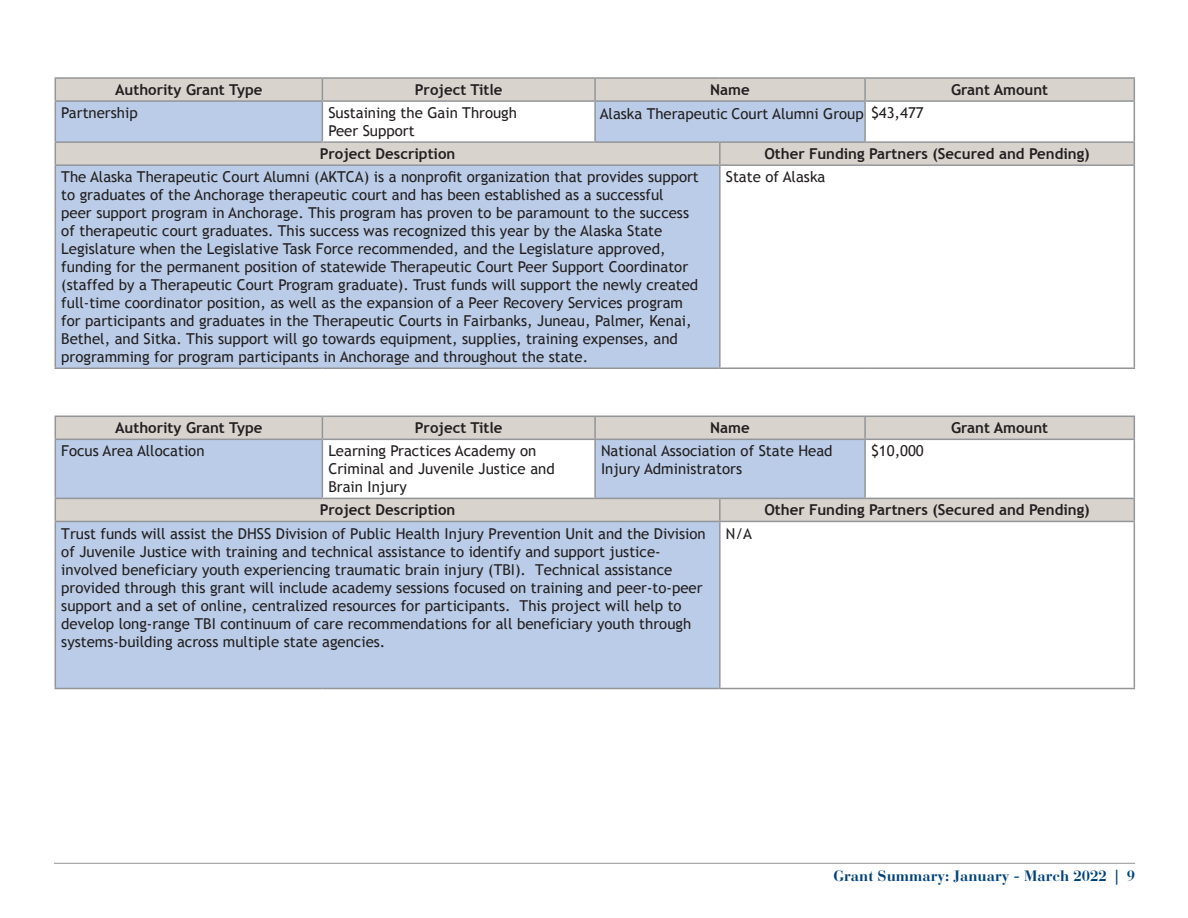
<style>
.page{position:relative;width:1188px;height:918px;background:#fff}
.page>*{position:absolute;margin:0;border:0;box-sizing:border-box;transform-origin:0 0}
.MHT_chart_style_-_bo{font:15px/18px "Trebuchet MS";color:#231f20}
.MHT_chart_style_-_he{font:700 15px "Trebuchet MS";color:#231f20}
.t1{font:700 15px "Bauer Bodoni";color:#01427c}
</style>
<div class="page">
<hr style="left:54px;top:863px;width:1081px;height:1px;background:#939598">
<svg style="left:56px;top:417px;width:1078px;height:104px;fill:#d9d3ce"></svg>
<svg style="left:56px;top:440px;width:809px;height:248px;background:#bdcce3"></svg>
<div style="left:322px;top:439px;width:273px;height:59px;background:#fff"></div>
<div style="left:720px;top:521px;width:414px;height:168px;background:#fff"></div>
<hr style="left:594px;top:417px;width:2px;height:22px;background:#939598">
<hr style="left:594px;top:440px;width:2px;height:58px;background:#939598">
<hr style="left:864px;top:417px;width:2px;height:22px;background:#939598">
<hr style="left:864px;top:440px;width:2px;height:58px;background:#939598">
<hr style="left:719px;top:499px;width:2px;height:22px;background:#939598">
<hr style="left:719px;top:522px;width:2px;height:166px;background:#939598">
<svg style="left:1134px;top:417px;width:1px;height:22px"></svg>
<hr style="left:1134px;top:440px;width:1px;height:58px;background:#939598">
<svg style="left:1134px;top:499px;width:1px;height:22px"></svg>
<hr style="left:1134px;top:522px;width:1px;height:166px;background:#939598">
<hr style="left:55px;top:416px;width:267px;height:1px;background:#939598">
<svg style="left:55px;top:417px;width:1px;height:22px"></svg>
<hr style="left:322px;top:416px;width:273px;height:1px;background:#939598">
<svg style="left:322px;top:417px;width:1px;height:22px"></svg>
<hr style="left:595px;top:416px;width:125px;height:1px;background:#939598">
<hr style="left:720px;top:416px;width:145px;height:1px;background:#939598">
<hr style="left:865px;top:416px;width:270px;height:1px;background:#939598">
<hr style="left:55px;top:439px;width:267px;height:1px;background:#939598">
<hr style="left:55px;top:440px;width:1px;height:58px;background:#939598">
<hr style="left:322px;top:439px;width:273px;height:1px;background:#939598">
<hr style="left:322px;top:440px;width:1px;height:58px;background:#939598">
<hr style="left:595px;top:439px;width:125px;height:1px;background:#939598">
<hr style="left:720px;top:439px;width:145px;height:1px;background:#939598">
<hr style="left:865px;top:439px;width:270px;height:1px;background:#939598">
<svg style="left:55px;top:499px;width:1px;height:22px"></svg>
<hr style="left:55px;top:522px;width:1px;height:166px;background:#939598">
<hr style="left:55px;top:498px;width:267px;height:1px;background:#939598">
<hr style="left:322px;top:498px;width:273px;height:1px;background:#939598">
<hr style="left:595px;top:498px;width:125px;height:1px;background:#939598">
<hr style="left:720px;top:498px;width:145px;height:1px;background:#939598">
<hr style="left:865px;top:498px;width:270px;height:1px;background:#939598">
<hr style="left:55px;top:521px;width:267px;height:1px;background:#939598">
<hr style="left:322px;top:521px;width:273px;height:1px;background:#939598">
<hr style="left:595px;top:521px;width:125px;height:1px;background:#939598">
<hr style="left:720px;top:521px;width:145px;height:1px;background:#939598">
<hr style="left:865px;top:521px;width:270px;height:1px;background:#939598">
<hr style="left:55px;top:688px;width:267px;height:1px;background:#939598">
<hr style="left:322px;top:688px;width:273px;height:1px;background:#939598">
<hr style="left:595px;top:688px;width:125px;height:1px;background:#939598">
<hr style="left:720px;top:688px;width:145px;height:1px;background:#939598">
<hr style="left:865px;top:688px;width:270px;height:1px;background:#939598">
<svg style="left:56px;top:79px;width:1078px;height:85px;fill:#d9d3ce"></svg>
<svg style="left:56px;top:102px;width:809px;height:266px;background:#bccce4"></svg>
<div style="left:322px;top:101px;width:273px;height:41px;background:#fff"></div>
<div style="left:720px;top:165px;width:414px;height:203px;background:#fff"></div>
<hr style="left:594px;top:79px;width:2px;height:21px;background:#939598">
<hr style="left:594px;top:102px;width:2px;height:39px;background:#939598">
<hr style="left:864px;top:79px;width:2px;height:21px;background:#939598">
<hr style="left:864px;top:102px;width:2px;height:39px;background:#939598">
<hr style="left:719px;top:143px;width:2px;height:21px;background:#939598">
<hr style="left:719px;top:166px;width:2px;height:202px;background:#939598">
<svg style="left:1134px;top:79px;width:1px;height:21px"></svg>
<hr style="left:1134px;top:102px;width:1px;height:39px;background:#939598">
<svg style="left:1134px;top:143px;width:1px;height:21px"></svg>
<hr style="left:1134px;top:166px;width:1px;height:202px;background:#939598">
<hr style="left:55px;top:77px;width:267px;height:2px;background:#939598">
<svg style="left:55px;top:79px;width:1px;height:21px"></svg>
<hr style="left:322px;top:77px;width:273px;height:2px;background:#939598">
<svg style="left:322px;top:79px;width:1px;height:21px"></svg>
<hr style="left:595px;top:77px;width:125px;height:2px;background:#939598">
<hr style="left:720px;top:77px;width:145px;height:2px;background:#939598">
<hr style="left:865px;top:77px;width:270px;height:2px;background:#939598">
<hr style="left:55px;top:100px;width:267px;height:2px;background:#939598">
<hr style="left:55px;top:102px;width:1px;height:39px;background:#939598">
<hr style="left:322px;top:100px;width:273px;height:2px;background:#939598">
<hr style="left:322px;top:102px;width:1px;height:39px;background:#939598">
<hr style="left:595px;top:100px;width:125px;height:2px;background:#939598">
<hr style="left:720px;top:100px;width:145px;height:2px;background:#939598">
<hr style="left:865px;top:100px;width:270px;height:2px;background:#939598">
<svg style="left:55px;top:143px;width:1px;height:21px"></svg>
<hr style="left:55px;top:166px;width:1px;height:202px;background:#939598">
<hr style="left:55px;top:141px;width:267px;height:2px;background:#939598">
<hr style="left:322px;top:141px;width:273px;height:2px;background:#939598">
<hr style="left:595px;top:141px;width:125px;height:2px;background:#939598">
<hr style="left:720px;top:141px;width:145px;height:2px;background:#939598">
<hr style="left:865px;top:141px;width:270px;height:2px;background:#939598">
<hr style="left:55px;top:164px;width:267px;height:2px;background:#939598">
<hr style="left:322px;top:164px;width:273px;height:2px;background:#939598">
<hr style="left:595px;top:164px;width:125px;height:2px;background:#939598">
<hr style="left:720px;top:164px;width:145px;height:2px;background:#939598">
<hr style="left:865px;top:164px;width:270px;height:2px;background:#939598">
<hr style="left:55px;top:368px;width:267px;height:1px;background:#939598">
<hr style="left:322px;top:368px;width:273px;height:1px;background:#939598">
<hr style="left:595px;top:368px;width:125px;height:1px;background:#939598">
<hr style="left:720px;top:368px;width:145px;height:1px;background:#939598">
<hr style="left:865px;top:368px;width:270px;height:1px;background:#939598">
<p class="MHT_chart_style_-_he" style="left:115px;top:80px;width:149px">Authority Grant Type</p>
<p class="MHT_chart_style_-_he" style="left:415px;top:80px;width:89px">Project Title</p>
<p class="MHT_chart_style_-_he" style="left:710px;top:80px;width:41px">Name</p>
<p class="MHT_chart_style_-_he" style="left:951px;top:80px;width:99px">Grant Amount</p>
<p class="MHT_chart_style_-_bo" style="left:61px;top:104px;width:78px">Partnership</p>
<p class="MHT_chart_style_-_bo" style="left:328px;top:104px;width:190px">Sustaining the Gain Through<br>Peer Support</p>
<p class="MHT_chart_style_-_bo" style="left:600px;top:105px;width:266px">Alaska Therapeutic Court Alumni Group</p>
<p class="MHT_chart_style_-_bo" style="left:871px;top:104px;width:54px">$43,477</p>
<p class="MHT_chart_style_-_he" style="left:320px;top:144px;width:137px">Project Description</p>
<p class="MHT_chart_style_-_he" style="left:764px;top:144px;width:327px">Other Funding Partners (Secured and Pending)</p>
<p class="MHT_chart_style_-_bo" style="left:61px;top:168px;width:639px">The Alaska Therapeutic Court Alumni (AKTCA) is a nonprofit organization that provides support to graduates of the Anchorage therapeutic court and has been established as a successful<br>peer support program in Anchorage. This program has proven to be paramount to the success of therapeutic court graduates. This success was recognized this year by the Alaska State Legislature when the Legislative Task Force recommended, and the Legislature approved, funding for the permanent position of statewide Therapeutic Court Peer Support Coordinator (staffed by a Therapeutic Court Program graduate). Trust funds will support the newly created full-time coordinator position, as well as the expansion of a Peer Recovery Services program for participants and graduates in the Therapeutic Courts in Fairbanks, Juneau, Palmer, Kenai, Bethel, and Sitka. This support will go towards equipment, supplies, training expenses, and programming for program participants in Anchorage and throughout the state.</p>
<p class="MHT_chart_style_-_bo" style="left:726px;top:168px;width:101px">State of Alaska</p>
<p class="MHT_chart_style_-_he" style="left:115px;top:419px;width:149px">Authority Grant Type</p>
<p class="MHT_chart_style_-_he" style="left:415px;top:419px;width:89px">Project Title</p>
<p class="MHT_chart_style_-_he" style="left:710px;top:419px;width:41px">Name</p>
<p class="MHT_chart_style_-_he" style="left:951px;top:419px;width:99px">Grant Amount</p>
<p class="MHT_chart_style_-_bo" style="left:61px;top:442px;width:145px">Focus Area Allocation</p>
<p class="MHT_chart_style_-_bo" style="left:328px;top:442px;width:228px">Learning Practices Academy on<br>Criminal and Juvenile Justice and<br>Brain Injury</p>
<p class="MHT_chart_style_-_bo" style="left:601px;top:442px;width:233px">National Association of State Head<br>Injury Administrators</p>
<p class="MHT_chart_style_-_bo" style="left:871px;top:442px;width:54px">$10,000</p>
<p class="MHT_chart_style_-_he" style="left:320px;top:501px;width:137px">Project Description</p>
<p class="MHT_chart_style_-_he" style="left:764px;top:501px;width:327px">Other Funding Partners (Secured and Pending)</p>
<p class="MHT_chart_style_-_bo" style="left:61px;top:524px;width:646px">Trust funds will assist the DHSS Division of Public Health Injury Prevention Unit and the Division of Juvenile Justice with training and technical assistance to identify and support justice&shy;involved beneficiary youth experiencing traumatic brain injury (TBI). Technical assistance provided through this grant will include academy sessions focused on training and peer-to-peer support and a set of online, centralized resources for participants. This project will help to develop long-range TBI continuum of care recommendations for all beneficiary youth through systems-building across multiple state agencies.</p>
<p class="MHT_chart_style_-_bo" style="left:726px;top:524px;width:28px">N/A</p>
<p class="t1" style="left:833px;top:866px;width:303px">Grant Summary: January - March 2022 | 9</p>
</div>
